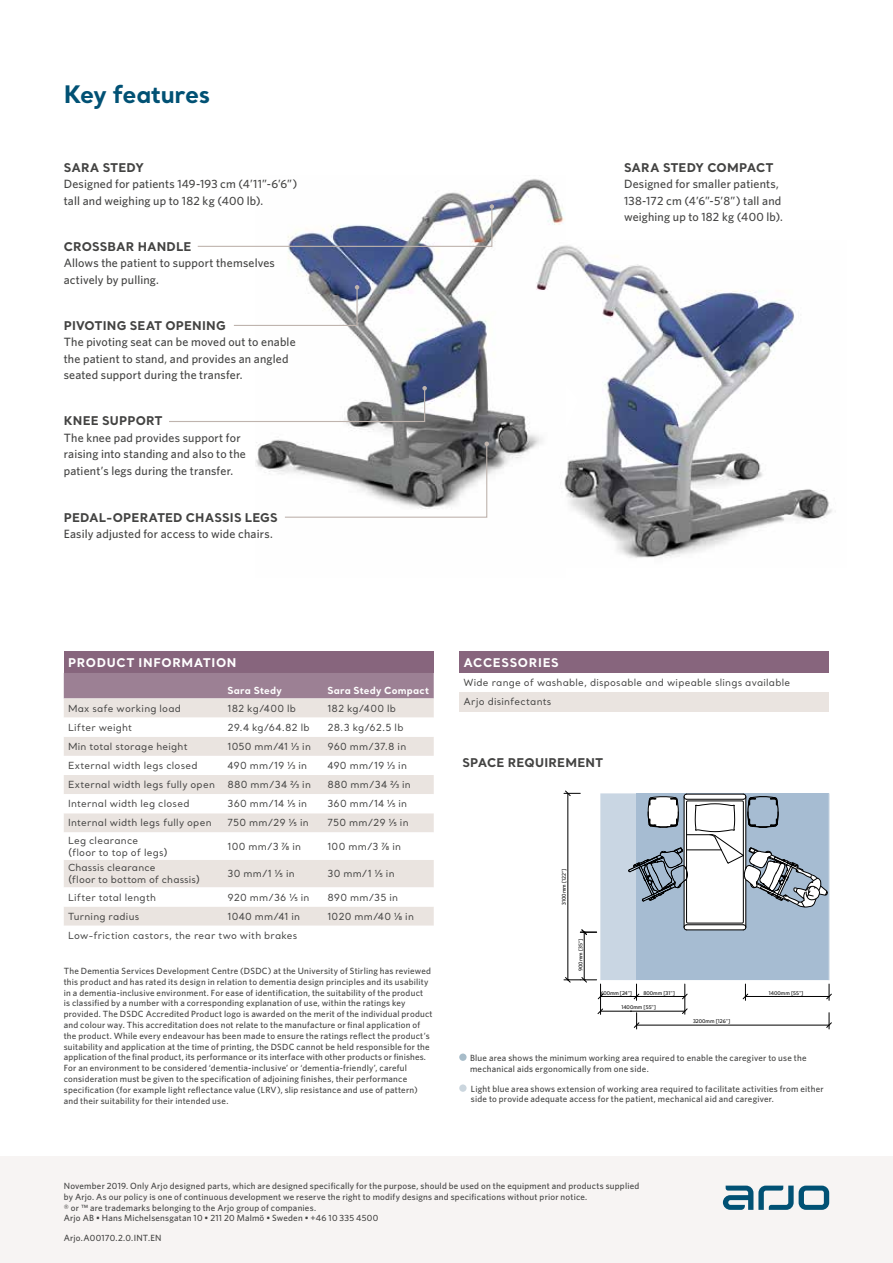
<style>
.page{position:relative;width:893px;height:1263px;background:#fff}
.page>*{position:absolute;margin:0;border:0;box-sizing:border-box;transform-origin:0 0}
.t1{font:700 24px "Santral";letter-spacing:-.025em;color:#015174}
.t2{font:500 12px/16.5px "Whitney";letter-spacing:.015em;color:#434342}
.t3{font:700 12px "Santral";letter-spacing:.015em;color:#434342}
.t4{font:700 12px "Santral";letter-spacing:.055em;color:#fff}
.t5{font:9.75px/11.7px "Santral";letter-spacing:.025em;color:#434342}
.t6{font:700 9.75px "Santral";letter-spacing:.02em;color:#fff}
.t7{font:500 9px/10.8px "Whitney";letter-spacing:.025em;color:#434342}
.t8{font:500 5.55px "Whitney";color:#000}
.t9{font:5.25px "Santral";color:#000}
</style>
<div class="page">
<div style="left:0;top:1157px;width:893px;height:106px;background:#f7f4f3"></div>
<svg style="left:723px;top:1185px;width:106px;height:25px"></svg>
<img style="left:256px;top:179px;width:309px;height:296px">
<img style="left:535px;top:240px;width:297px;height:318px">
<div style="left:459px;top:652px;width:370px;height:21px;background:#87657d"></div>
<div style="left:459px;top:692px;width:370px;height:19px;background:#eae4e0"></div>
<div style="left:64px;top:652px;width:370px;height:21px;background:#87657d"></div>
<div style="left:64px;top:673px;width:370px;height:25px;background:#9c8094"></div>
<svg style="left:64px;top:698px;width:370px;height:20px;fill:#eae4e0"></svg>
<svg style="left:64px;top:737px;width:370px;height:189px;fill:#eae4e0"></svg>
<svg style="left:169px;top:386px;width:258px;height:37px"></svg>
<svg style="left:284px;top:441px;width:205px;height:77px"></svg>
<div style="left:459px;top:1053px;width:8px;height:8px;background:#a7bcc9;border-radius:50%"></div>
<div style="left:459px;top:1084px;width:8px;height:8px;background:#cbd6de;border-radius:50%"></div>
<svg style="left:197px;top:204px;width:297px;height:43px"></svg>
<svg style="left:234px;top:285px;width:125px;height:42px"></svg>
<div style="left:600px;top:793px;width:229px;height:187px;background:#c9d6e3"></div>
<div style="left:637px;top:793px;width:192px;height:187px;background:#a6bcd2"></div>
<hr style="left:584px;top:932px;width:1px;height:48px;background:#000">
<hr style="left:568px;top:793px;width:1px;height:187px;background:#000">
<svg style="left:564px;top:791px;width:16px;height:5px"></svg>
<svg style="left:564px;top:977px;width:33px;height:5px"></svg>
<svg style="left:580px;top:929px;width:17px;height:6px"></svg>
<hr style="left:600px;top:1011px;width:85px;height:1px;background:#000">
<svg style="left:598px;top:1009px;width:5px;height:5px"></svg>
<svg style="left:682px;top:1008px;width:5px;height:6px"></svg>
<hr style="left:637px;top:1025px;width:192px;height:1px;background:#000">
<svg style="left:826px;top:1013px;width:6px;height:16px"></svg>
<hr style="left:630px;top:996px;width:55px;height:1px;background:#000">
<hr style="left:745px;top:996px;width:84px;height:1px;background:#000">
<svg style="left:826px;top:984px;width:6px;height:16px"></svg>
<hr style="left:600px;top:984px;width:1px;height:30px;background:#000">
<hr style="left:600px;top:996px;width:30px;height:1px;background:#000">
<svg style="left:598px;top:994px;width:5px;height:5px"></svg>
<hr style="left:685px;top:984px;width:1px;height:30px;background:#000">
<svg style="left:682px;top:994px;width:5px;height:5px"></svg>
<svg style="left:743px;top:984px;width:5px;height:16px"></svg>
<svg style="left:630px;top:1011px;width:9px;height:18px"></svg>
<svg style="left:633px;top:984px;width:6px;height:16px"></svg>
<hr style="left:687px;top:930px;width:56px;height:1px;background:#000">
<svg style="left:628px;top:794px;width:200px;height:136px"></svg>
<h1 class="t1" style="left:64px;top:78px;width:148px">Key features</h1>
<h2 class="t3" style="left:64px;top:159px;width:82px">SARA STEDY</h2>
<h2 class="t2" style="left:64px;top:176px;width:235px">Designed for patients 149-193 cm (4’11”-6’6”) tall and weighing up to 182 kg (400 lb).</h2>
<h2 class="t3" style="left:64px;top:238px;width:129px">CROSSBAR HANDLE</h2>
<h2 class="t2" style="left:64px;top:255px;width:213px">Allows the patient to support themselves actively by pulling.</h2>
<h2 class="t3" style="left:64px;top:317px;width:164px">PIVOTING SEAT OPENING</h2>
<h2 class="t2" style="left:64px;top:333px;width:233px">The pivoting seat can be moved out to enable the patient to stand, and provides an angled seated support during the transfer.</h2>
<h2 class="t3" style="left:64px;top:413px;width:100px">KNEE SUPPORT</h2>
<h2 class="t2" style="left:64px;top:429px;width:184px">The knee pad provides support for raising into standing and also to the patient’s legs during the transfer.</h2>
<h2 class="t3" style="left:64px;top:509px;width:215px">PEDAL-OPERATED CHASSIS LEGS</h2>
<h2 class="t2" style="left:64px;top:526px;width:210px">Easily adjusted for access to wide chairs.</h2>
<h2 class="t3" style="left:624px;top:159px;width:151px">SARA STEDY COMPACT</h2>
<h2 class="t2" style="left:624px;top:176px;width:160px">Designed for smaller patients,<br>138-172 cm (4’6”-5’8”) tall and weighing up to 182 kg (400 lb).</h2>
<h2 class="t4" style="left:68px;top:654px;width:170px">PRODUCT INFORMATION</h2>
<p class="t6" style="left:227px;top:684px;width:56px">Sara Stedy</p>
<p class="t6" style="left:327px;top:684px;width:103px">Sara Stedy Compact</p>
<p class="t5" style="left:68px;top:702px;width:115px">Max safe working load</p>
<p class="t5" style="left:227px;top:702px;width:70px">182 kg/400 lb</p>
<p class="t5" style="left:327px;top:702px;width:70px">182 kg/400 lb</p>
<p class="t5" style="left:68px;top:721px;width:66px">Lifter weight</p>
<p class="t5" style="left:227px;top:721px;width:84px">29.4 kg/64.82 lb</p>
<p class="t5" style="left:327px;top:721px;width:78px">28.3 kg/62.5 lb</p>
<p class="t5" style="left:68px;top:740px;width:121px">Min total storage height</p>
<p class="t5" style="left:227px;top:740px;width:85px">1050 mm/41 1/3 in</p>
<p class="t5" style="left:327px;top:740px;width:80px">960 mm/37.8 in</p>
<p class="t5" style="left:68px;top:759px;width:131px">External width legs closed</p>
<p class="t5" style="left:227px;top:759px;width:81px">490 mm/19 1/3 in</p>
<p class="t5" style="left:327px;top:759px;width:81px">490 mm/19 1/3 in</p>
<p class="t5" style="left:68px;top:779px;width:148px">External width legs fully open</p>
<p class="t5" style="left:227px;top:779px;width:85px">880 mm/34 2/3 in</p>
<p class="t5" style="left:327px;top:779px;width:85px">880 mm/34 2/3 in</p>
<p class="t5" style="left:68px;top:798px;width:123px">Internal width leg closed</p>
<p class="t5" style="left:227px;top:798px;width:81px">360 mm/14 1/5 in</p>
<p class="t5" style="left:327px;top:798px;width:81px">360 mm/14 1/5 in</p>
<p class="t5" style="left:68px;top:817px;width:145px">Internal width legs fully open</p>
<p class="t5" style="left:227px;top:817px;width:83px">750 mm/29 1/5 in</p>
<p class="t5" style="left:327px;top:817px;width:83px">750 mm/29 1/5 in</p>
<p class="t5" style="left:68px;top:834px;width:101px">Leg clearance (floor to top of legs)</p>
<p class="t5" style="left:227px;top:840px;width:75px">100 mm/3 7/8 in</p>
<p class="t5" style="left:327px;top:840px;width:75px">100 mm/3 7/8 in</p>
<p class="t5" style="left:68px;top:862px;width:134px">Chassis clearance<br>(floor to bottom of chassis)</p>
<p class="t5" style="left:227px;top:868px;width:69px">30 mm/1 1/5 in</p>
<p class="t5" style="left:327px;top:868px;width:69px">30 mm/1 1/5 in</p>
<p class="t5" style="left:68px;top:891px;width:89px">Lifter total length</p>
<p class="t5" style="left:227px;top:891px;width:83px">920 mm/36 1/5 in</p>
<p class="t5" style="left:327px;top:891px;width:72px">890 mm/35 in</p>
<p class="t5" style="left:68px;top:910px;width:73px">Turning radius</p>
<p class="t5" style="left:227px;top:910px;width:74px">1040 mm/41 in</p>
<p class="t5" style="left:327px;top:910px;width:88px">1020 mm/40 1/8 in</p>
<p class="t5" style="left:68px;top:929px;width:231px">Low-friction castors, the rear two with brakes</p>
<p class="t9" style="left:334px;top:705px;width:9px">1.3</p>
<p class="t7" style="left:64px;top:965px;width:370px">The Dementia Services Development Centre (DSDC) at the University of Stirling has reviewed this product and has rated its design in relation to dementia design principles and its usability in a dementia-inclusive environment. For ease of identification, the suitability of the product<br>is classified by a number with a corresponding explanation of use, within the ratings key provided. The DSDC Accredited Product logo is awarded on the merit of the individual product and colour way. This accreditation does not relate to the manufacture or final application of the product. While every endeavour has been made to ensure the ratings reflect the product’s suitability and application at the time of printing, the DSDC cannot be held responsible for the application of the final product, its performance or its interface with other products or finishes.<br>For an environment to be considered ‘dementia-inclusive’ or ‘dementia-friendly’, careful consideration must be given to the specification of adjoining finishes, their performance specification (for example light reflectance value (LRV), slip resistance and use of pattern) and their suitability for their intended use.</p>
<h2 class="t4" style="left:463px;top:654px;width:97px">ACCESSORIES</h2>
<p class="t5" style="left:463px;top:673px;width:328px;line-height:19.2px">Wide range of washable, disposable and wipeable slings available<br>Arjo disinfectants</p>
<h2 class="t3" style="left:462px;top:754px;width:142px">SPACE REQUIREMENT</h2>
<p class="t8" style="left:560px;top:905px;width:38px;rotate:-90deg">3100mm [122"]</p>
<p class="t8" style="left:577px;top:971px;width:34px;rotate:-90deg">900mm [35"]</p>
<p class="t8" style="left:601px;top:989px;width:33px">600mm [24"]</p>
<p class="t8" style="left:643px;top:989px;width:33px">800mm [31"]</p>
<p class="t8" style="left:769px;top:989px;width:36px">1400mm [55"]</p>
<p class="t8" style="left:621px;top:1004px;width:36px">1400mm [55"]</p>
<p class="t8" style="left:693px;top:1018px;width:39px">3200mm [126"]</p>
<p class="t7" style="left:470px;top:1052px;width:338px">Blue area shows the minimum working area required to enable the caregiver to use the mechanical aids ergonomically from one side.</p>
<p class="t7" style="left:471px;top:1083px;width:354px">Light blue area shows extension of working area required to facilitate activities from either side to provide adequate access for the patient, mechanical aid and caregiver.</p>
<p class="t7" style="left:64px;top:1180px;width:577px">November 2019. Only Arjo designed parts, which are designed specifically for the purpose, should be used on the equipment and products supplied by Arjo. As our policy is one of continuous development we reserve the right to modify designs and specifications without prior notice.<br>® or ™ are trademarks belonging to the Arjo group of companies.<br>Arjo AB • Hans Michelsensgatan 10 • 211 20 Malmö • Sweden • +46 10 335 4500</p>
<p class="t7" style="left:64px;top:1232px;width:99px">Arjo.A00170.2.0.INT.EN</p>
</div>
